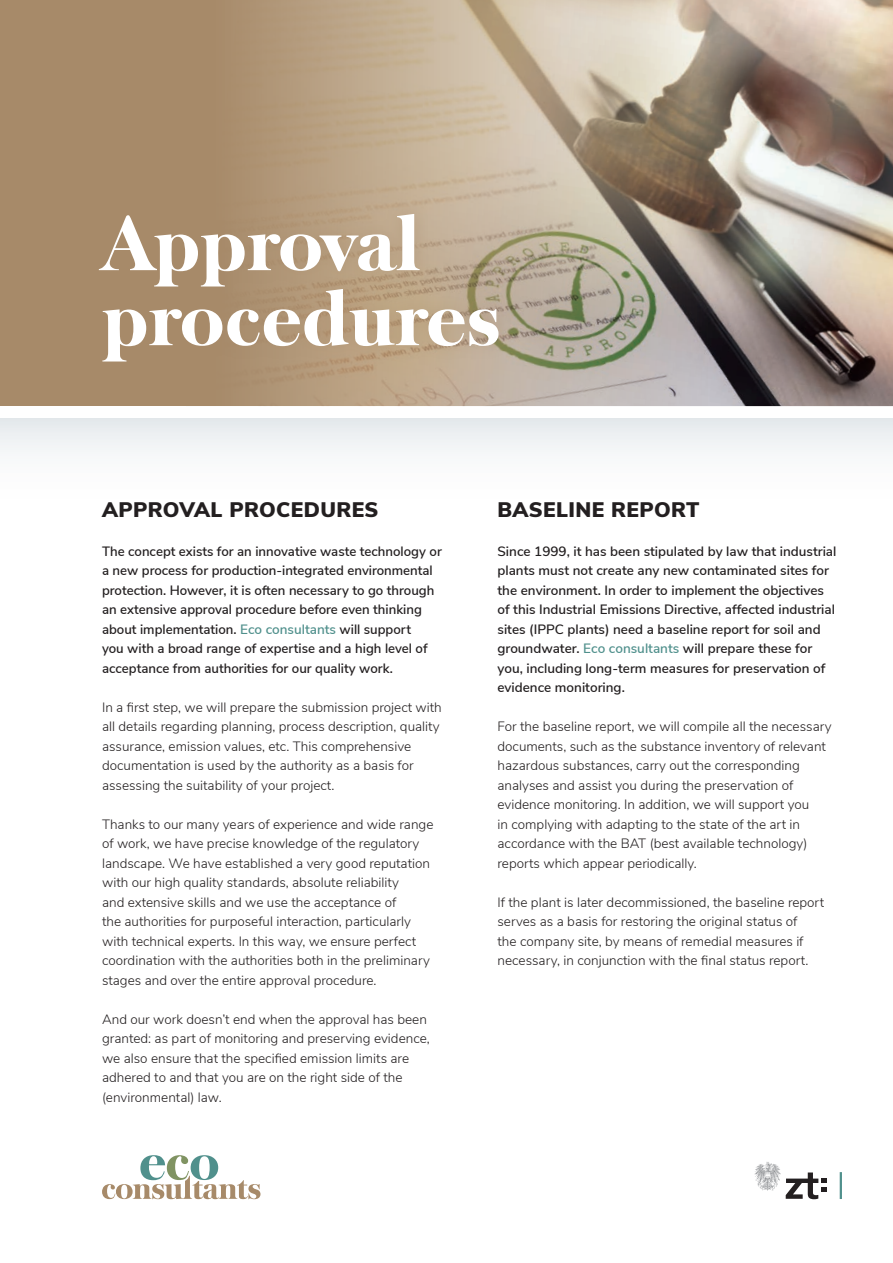
<style>
.page{position:relative;width:893px;height:1263px;background:#fff}
.page>*{position:absolute;margin:0;border:0;box-sizing:border-box;transform-origin:0 0}
.t1{font:800 75px/75px "Baskerville";color:#fff}
.t2{font:900 21px "Nunito Sans";letter-spacing:.02em;color:#231f20}
.t3{font:300 13.5px/19.5px "Nunito Sans";color:#231f20}
.t4{font:600 13.5px/19.5px "Nunito Sans";color:#231f20}
.s1{color:#50908c}
</style>
<div class="page">
<img style="left:707px;top:0;width:186px;height:406px">
<div style="left:0;top:418px;width:893px;height:103px;background:linear-gradient(to bottom,#eaedf0,#fff)"></div>
<svg style="left:0;top:0;width:707px;height:406px;background:#b19d84"></svg>
<div style="left:86px;top:199px;width:428px;height:178px;background:#a78a69;opacity:.45"></div>
<svg style="left:754px;top:1162px;width:73px;height:37px"></svg>
<hr style="left:840px;top:1172px;width:2px;height:27px;background:#50908c">
<svg style="left:102px;top:1155px;width:158px;height:44px"></svg>
<h1 class="t1" style="left:102px;top:209px;width:400px">Approval procedures</h1>
<h2 class="t2" style="left:102px;top:494px;width:278px">APPROVAL PROCEDURES</h2>
<p class="t4" style="left:102px;top:540px;width:341px">The concept exists for an innovative waste technology or a new process for production-integrated environmental protection. However, it is often necessary to go through an extensive approval procedure before even thinking about implementation. <span class="s1">Eco consultants</span> will support<br>you with a broad range of expertise and a high level of acceptance from authorities for our quality work.</p>
<p class="t3" style="left:102px;top:696px;width:341px">In a first step, we will prepare the submission project with all details regarding planning, process description, quality assurance, emission values, etc. This comprehensive documentation is used by the authority as a basis for assessing the suitability of your project.</p>
<p class="t3" style="left:102px;top:813px;width:333px">Thanks to our many years of experience and wide range of work, we have precise knowledge of the regulatory landscape. We have established a very good reputation with our high quality standards, absolute reliability<br>and extensive skills and we use the acceptance of<br>the authorities for purposeful interaction, particularly with technical experts. In this way, we ensure perfect coordination with the authorities both in the preliminary stages and over the entire approval procedure.</p>
<p class="t3" style="left:102px;top:1008px;width:329px">And our work doesn’t end when the approval has been granted: as part of monitoring and preserving evidence, we also ensure that the specified emission limits are adhered to and that you are on the right side of the (environmental) law.</p>
<h2 class="t2" style="left:497px;top:494px;width:203px">BASELINE REPORT</h2>
<p class="t4" style="left:497px;top:540px;width:340px">Since 1999, it has been stipulated by law that industrial plants must not create any new contaminated sites for the environment. In order to implement the objectives of this Industrial Emissions Directive, affected industrial sites (IPPC plants) need a baseline report for soil and groundwater. <span class="s1">Eco consultants</span> will prepare these for you, including long-term measures for preservation of evidence monitoring.</p>
<p class="t3" style="left:497px;top:716px;width:336px">For the baseline report, we will compile all the necessary documents, such as the substance inventory of relevant hazardous substances, carry out the corresponding analyses and assist you during the preservation of evidence monitoring. In addition, we will support you<br>in complying with adapting to the state of the art in accordance with the BAT (best available technology) reports which appear periodically.</p>
<p class="t3" style="left:497px;top:891px;width:328px">If the plant is later decommissioned, the baseline report serves as a basis for restoring the original status of<br>the company site, by means of remedial measures if necessary, in conjunction with the final status report.</p>
</div>
